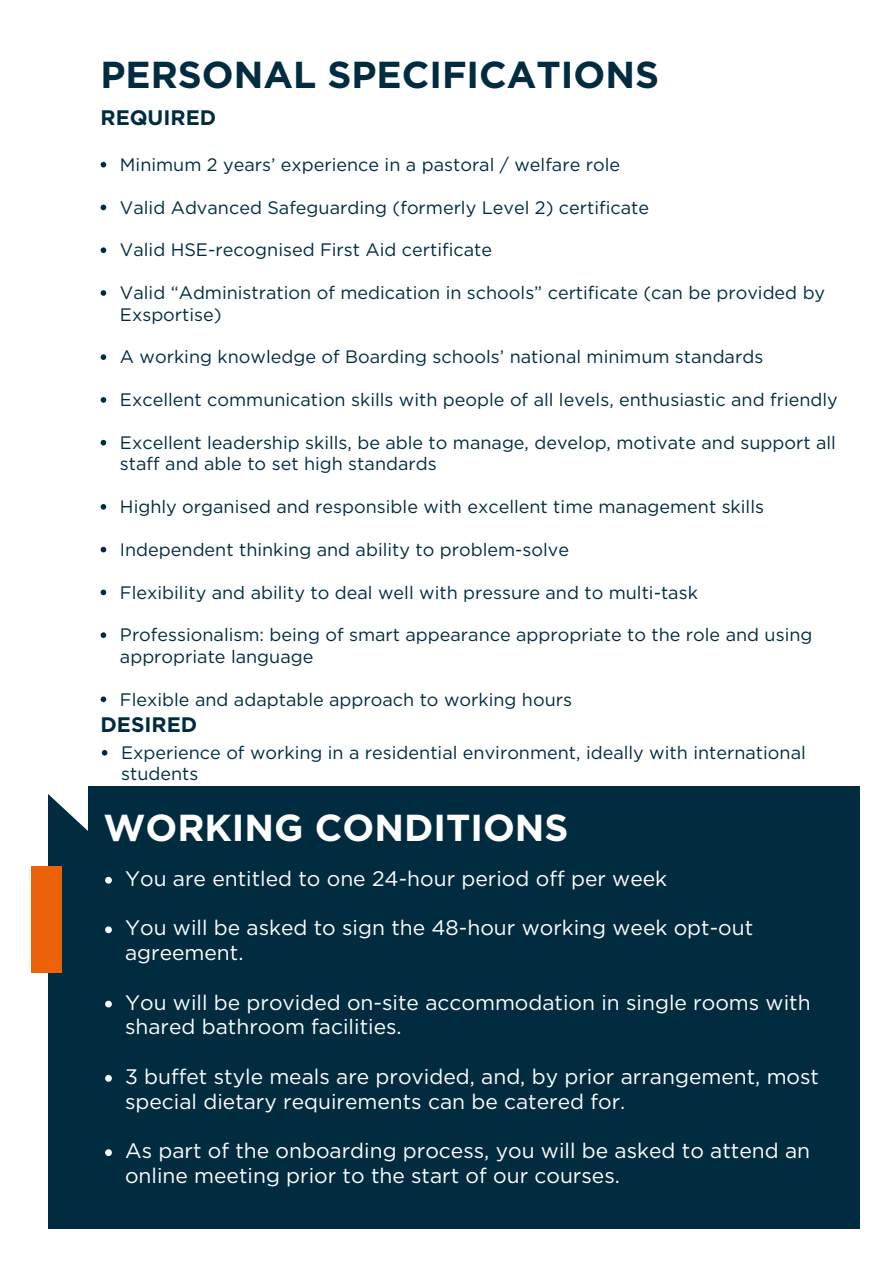
<style>
.page{position:relative;width:894px;height:1264px;background:#fff}
.page>*{position:absolute;margin:0;border:0;box-sizing:border-box;transform-origin:0 0}
.t1{font:700 37.5px "Gotham";color:#012c40}
.t2{font:700 37.5px "Gotham";color:#fff}
.t3{font:21px/24.8px "Gotham";color:#fff}
.t4{font:700 21px "Gotham";color:#012c40}
.t5{font:18px/21.3px "Gotham";color:#012c40}
</style>
<div class="page">
<svg style="left:101px;top:162px;width:5px;height:5px"></svg>
<svg style="left:101px;top:205px;width:5px;height:5px"></svg>
<svg style="left:101px;top:247px;width:5px;height:6px"></svg>
<svg style="left:101px;top:290px;width:5px;height:6px"></svg>
<svg style="left:101px;top:354px;width:5px;height:6px"></svg>
<svg style="left:101px;top:397px;width:5px;height:6px"></svg>
<svg style="left:101px;top:440px;width:5px;height:5px"></svg>
<svg style="left:101px;top:504px;width:5px;height:5px"></svg>
<svg style="left:101px;top:547px;width:5px;height:5px"></svg>
<svg style="left:101px;top:589px;width:5px;height:6px"></svg>
<svg style="left:101px;top:632px;width:5px;height:6px"></svg>
<svg style="left:101px;top:696px;width:5px;height:6px"></svg>
<div style="left:48px;top:786px;width:811px;height:442px;background:#012c40"></div>
<svg style="left:48px;top:786px;width:40px;height:45px"></svg>
<div style="left:31px;top:866px;width:30px;height:107px;background:#eb6209"></div>
<svg style="left:105px;top:876px;width:7px;height:7px"></svg>
<svg style="left:105px;top:926px;width:7px;height:7px"></svg>
<svg style="left:105px;top:1000px;width:7px;height:7px"></svg>
<svg style="left:105px;top:1075px;width:7px;height:6px"></svg>
<svg style="left:105px;top:1149px;width:7px;height:6px"></svg>
<svg style="left:102px;top:750px;width:5px;height:5px"></svg>
<h1 class="t1" style="left:100px;top:52px;width:560px">PERSONAL SPECIFICATIONS</h1>
<p class="t4" style="left:100px;top:108px;width:117px">REQUIRED</p>
<h2 class="t5" style="left:120px;top:154px;width:501px">Minimum 2 years’ experience in a pastoral / welfare role</h2>
<p class="t5" style="left:120px;top:196px;width:530px">Valid Advanced Safeguarding (formerly Level 2) certificate</p>
<p class="t5" style="left:120px;top:239px;width:373px">Valid HSE-recognised First Aid certificate</p>
<p class="t5" style="left:120px;top:282px;width:706px">Valid “Administration of medication in schools” certificate (can be provided by<br>Exsportise)</p>
<p class="t5" style="left:120px;top:346px;width:644px">A working knowledge of Boarding schools’ national minimum standards</p>
<p class="t5" style="left:120px;top:389px;width:719px">Excellent communication skills with people of all levels, enthusiastic and friendly</p>
<p class="t5" style="left:120px;top:432px;width:717px">Excellent leadership skills, be able to manage, develop, motivate and support all staff and able to set high standards</p>
<p class="t5" style="left:120px;top:496px;width:645px">Highly organised and responsible with excellent time management skills</p>
<p class="t5" style="left:120px;top:538px;width:450px">Independent thinking and ability to problem-solve</p>
<p class="t5" style="left:120px;top:581px;width:579px">Flexibility and ability to deal well with pressure and to multi-task</p>
<p class="t5" style="left:120px;top:624px;width:693px">Professionalism: being of smart appearance appropriate to the role and using appropriate language</p>
<p class="t5" style="left:120px;top:688px;width:453px">Flexible and adaptable approach to working hours</p>
<p class="t4" style="left:100px;top:715px;width:98px">DESIRED</p>
<p class="t5" style="left:121px;top:741px;width:686px">Experience of working in a residential environment, ideally with international students</p>
<p class="t2" style="left:103px;top:805px;width:466px">WORKING CONDITIONS</p>
<h2 class="t3" style="left:125px;top:866px;width:543px">You are entitled to one 24-hour period off per week</h2>
<p class="t3" style="left:125px;top:915px;width:629px">You will be asked to sign the 48-hour working week opt-out agreement.</p>
<h1 class="t3" style="left:125px;top:989px;width:687px">You will be provided on-site accommodation in single rooms with shared bathroom facilities.</h1>
<p class="t3" style="left:125px;top:1064px;width:695px">3 buffet style meals are provided, and, by prior arrangement, most special dietary requirements can be catered for.</p>
<p class="t3" style="left:125px;top:1138px;width:686px">As part of the onboarding process, you will be asked to attend an online meeting prior to the start of our courses.</p>
</div>
